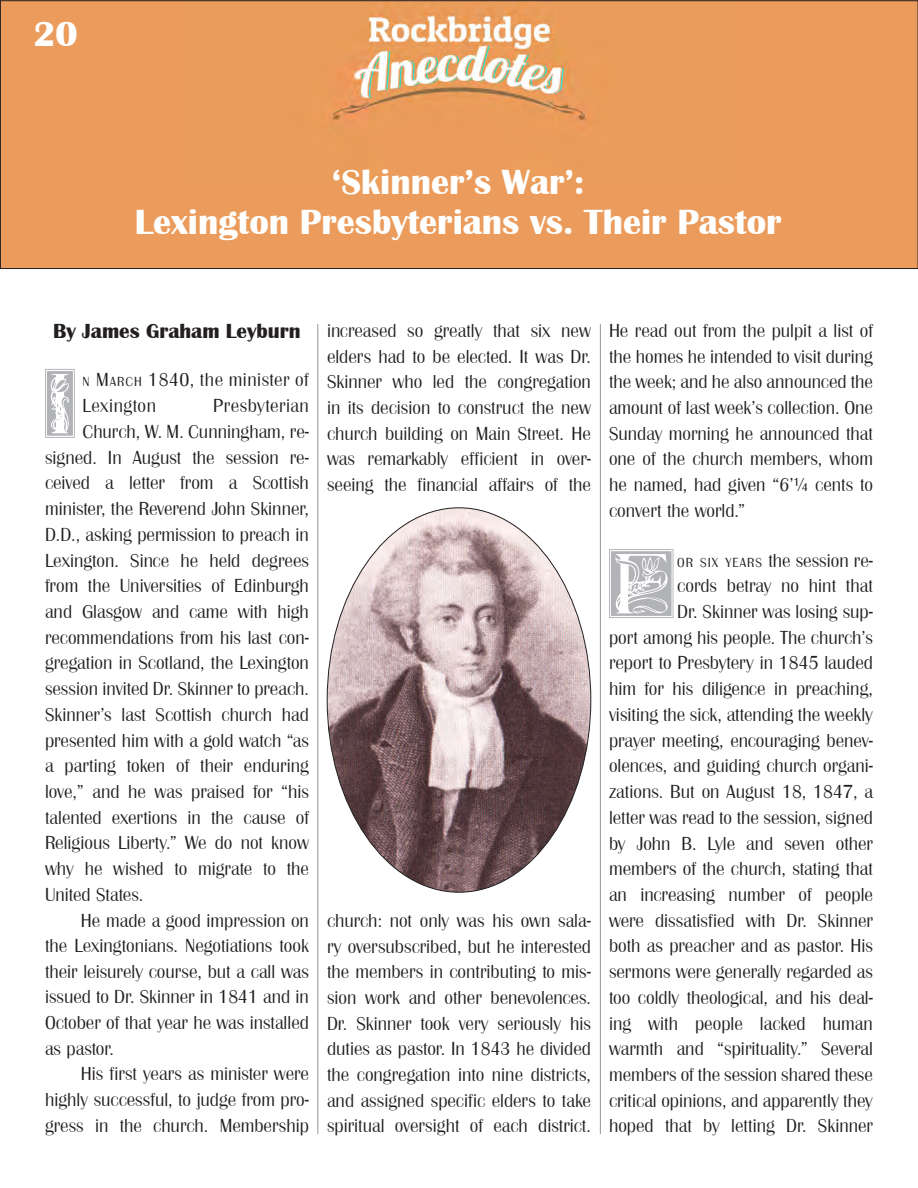
<style>
.page{position:relative;width:918px;height:1188px;background:#fff}
.page>*{position:absolute;margin:0;border:0;box-sizing:border-box;transform-origin:0 0}
.drop_cap{font:900 76.65px "Elzevier Initials";color:#b2b3b7}
.t1{font:700 36px/40.5px "Britannic";color:#fff;text-align:center}
.byline{font:700 21px "Britannic";color:#231f20}
.drop_cap-2{font:500 19.5px/25.7px "Britannic";color:#231f20;text-align:right}
.text{font:500 19.5px/25.7px "Britannic";color:#231f20;text-align:justify}
.drop_cap-3{font:500 19.5px/25.7px "Britannic";letter-spacing:.025em;color:#231f20}
.s1{font-size:13.65px}
.s2{font-style:inherit}
</style>
<div class="page">
<div style="left:2px;top:3px;width:914px;height:264px;background:#eb9c5c"></div>
<hr style="left:600px;top:324px;width:1px;height:810px;background:#939598">
<img style="left:327px;top:508px;width:264px;height:384px">
<hr style="left:318px;top:324px;width:1px;height:810px;background:#939598">
<p class="t1" style="left:34px;top:14px;width:45px">20</p>
<p class="t1" style="left:135px;top:162px;width:648px">‘Skinner’s War’:<br>Lexington Presbyterians vs. Their Pastor</p>
<p class="byline" style="left:53px;top:319px;width:249px">By James Graham Leyburn</p>
<p class="drop_cap" style="left:45px;top:367px;width:31px">I</p>
<p class="drop_cap-3" style="left:83px;top:367px;width:228px"><span class="s1">N</span> <span class="s2">M</span><span class="s1">ARCH</span> 1840, the minister of<br>Lexington</p>
<p class="drop_cap-3" style="left:213px;top:393px;width:97px">Presbyterian</p>
<p class="drop_cap-2" style="left:83px;top:418px;width:228px">Church, W. M. Cunningham, re-</p>
<p class="drop_cap-2" style="left:45px;top:444px;width:265px">signed. In August the session re-</p>
<p class="drop_cap-2" style="left:45px;top:470px;width:265px">ceived a letter from a Scottish</p>
<p class="drop_cap-2" style="left:45px;top:496px;width:265px">minister, the Reverend John Skinner,</p>
<p class="drop_cap-2" style="left:45px;top:521px;width:265px">D.D., asking permission to preach in</p>
<p class="drop_cap-2" style="left:45px;top:547px;width:266px">Lexington. Since he held degrees</p>
<p class="drop_cap-2" style="left:45px;top:573px;width:266px">from the Universities of Edinburgh</p>
<p class="drop_cap-2" style="left:45px;top:599px;width:266px">and Glasgow and came with high</p>
<p class="drop_cap-2" style="left:45px;top:624px;width:265px">recommendations from his last con-</p>
<p class="drop_cap-2" style="left:45px;top:650px;width:265px">gregation in Scotland, the Lexington</p>
<p class="drop_cap-2" style="left:45px;top:676px;width:265px">session invited Dr. Skinner to preach.</p>
<p class="drop_cap-2" style="left:45px;top:701px;width:266px">Skinner’s last Scottish church had</p>
<p class="drop_cap-2" style="left:45px;top:727px;width:266px">presented him with a gold watch “as</p>
<p class="drop_cap-2" style="left:45px;top:753px;width:265px">a parting token of their enduring</p>
<p class="drop_cap-2" style="left:45px;top:779px;width:266px">love,” and he was praised for “his</p>
<p class="drop_cap-2" style="left:45px;top:804px;width:266px">talented exertions in the cause of</p>
<p class="drop_cap-2" style="left:45px;top:830px;width:265px">Religious Liberty.” We do not know</p>
<p class="drop_cap-2" style="left:45px;top:856px;width:266px">why he wished to migrate to the</p>
<p class="drop_cap-2" style="left:45px;top:881px;width:100px">United States.</p>
<p class="text" style="left:45px;top:907px;width:266px;text-indent:36px">He made a good impression on the Lexingtonians. Negotiations took their leisurely course, but a call was issued to Dr. Skinner in 1841 and in October of that year he was installed as pastor.</p>
<p class="text" style="left:45px;top:1061px;width:266px;text-indent:36px">His first years as minister were highly successful, to judge from pro&shy;gress in the church. Membership</p>
<p class="text" style="left:327px;top:318px;width:266px">increased so greatly that six new elders had to be elected. It was Dr.<br>Skinner who led the congregation in its decision to construct the new church building on Main Street. He was remarkably efficient in over&shy;seeing the financial affairs of the</p>
<p class="text" style="left:327px;top:908px;width:266px">church: not only was his own sala&shy;ry oversubscribed, but he interested the members in contributing to mis&shy;sion work and other benevolences.<br>Dr. Skinner took very seriously his duties as pastor. In 1843 he divided the congregation into nine districts, and assigned specific elders to take spiritual oversight of each district.</p>
<p class="text" style="left:609px;top:318px;width:266px">He read out from the pulpit a list of the homes he intended to visit during the week; and he also announced the amount of last week’s collection. One Sunday morning he announced that one of the church members, whom he named, had given “6’¼ cents to convert the world.”</p>
<p class="drop_cap" style="left:609px;top:547px;width:66px">F</p>
<p class="drop_cap-2" style="left:609px;top:547px;width:266px"><span class="s1">OR SIX YEARS</span> the session re-<br>cords betray no hint that<br>Dr. Skinner was losing sup-<br>port among his people. The church’s report to Presbytery in 1845 lauded him for his diligence in preaching, visiting the sick, attending the weekly prayer meeting, encouraging benev&shy;olences, and guiding church organi&shy;zations. But on August 18, 1847, a letter was read to the session, signed by John B. Lyle and seven other members of the church, stating that an increasing number of people were dissatisfied with Dr. Skinner both as preacher and as pastor. His sermons were generally regarded as too coldly theological, and his deal&shy;ing with people lacked human warmth and “spirituality.” Several members of the session shared these critical opinions, and apparently they hoped that by letting Dr. Skinner</p>
</div>
